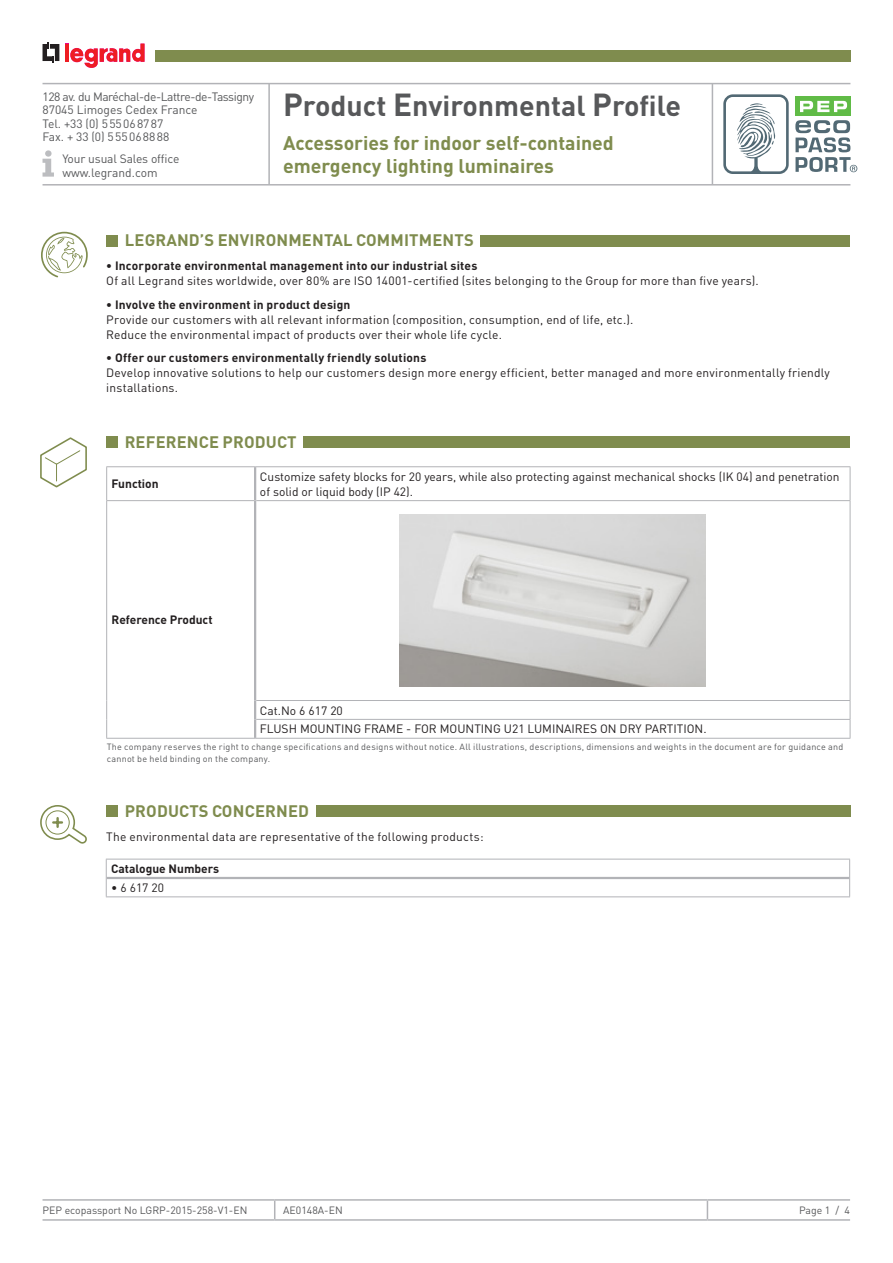
<style>
.page{position:relative;width:893px;height:1263px;background:#fff}
.page>*{position:absolute;margin:0;border:0;box-sizing:border-box;transform-origin:0 0}
.t1{font:700 28.5px "DIN Pro";color:#57585a}
.t2{font:700 19.5px/22.5px "DIN Pro";color:#7f8c4e}
.t3{font:700 16.5px "DIN Pro";letter-spacing:.01em;color:#7f8c4e}
.t4{font:12px/15px "DIN Pro";letter-spacing:.015em;color:#231f20}
.t5{font:700 12px "DIN Pro";letter-spacing:.015em;color:#231f20}
.t6{font:12px/13.5px "DIN Pro";letter-spacing:-.01em;color:#57585a}
.t7{font:10.5px "DIN Pro";color:#57585a}
.t8{font:9px/12px "DIN Pro";letter-spacing:.025em;color:#57585a}
.s1{font-size:31.5px}
</style>
<div class="page">
<hr style="left:43px;top:1199px;width:232px;height:2px;background:#b2b3b7">
<hr style="left:275px;top:1199px;width:432px;height:2px;background:#b2b3b7">
<svg style="left:274px;top:1201px;width:1px;height:18px"></svg>
<hr style="left:707px;top:1199px;width:143px;height:2px;background:#b2b3b7">
<svg style="left:707px;top:1201px;width:1px;height:18px"></svg>
<hr style="left:43px;top:1219px;width:232px;height:2px;background:#b2b3b7">
<hr style="left:275px;top:1219px;width:432px;height:2px;background:#b2b3b7">
<hr style="left:707px;top:1219px;width:143px;height:2px;background:#b2b3b7">
<div style="left:795px;top:97px;width:56px;height:19px;background:#60bb46"></div>
<svg style="left:800px;top:101px;width:47px;height:11px"></svg>
<svg style="left:723px;top:94px;width:66px;height:80px"></svg>
<svg style="left:795px;top:120px;width:62px;height:52px"></svg>
<svg style="left:43px;top:43px;width:16px;height:20px"></svg>
<hr style="left:65px;top:44px;width:4px;height:18px;background:#ee1d23">
<svg style="left:70px;top:44px;width:75px;height:24px"></svg>
<hr style="left:43px;top:83px;width:807px;height:1px;background:#b2b3b7">
<hr style="left:43px;top:184px;width:807px;height:2px;background:#b2b3b7">
<hr style="left:268px;top:84px;width:2px;height:100px;background:#b2b3b7">
<hr style="left:712px;top:84px;width:1px;height:100px;background:#b2b3b7">
<div style="left:155px;top:50px;width:695px;height:12px;background:#7f8c4e"></div>
<svg style="left:43px;top:150px;width:11px;height:27px"></svg>
<div style="left:106px;top:235px;width:12px;height:11px;background:#7f8c4e"></div>
<div style="left:480px;top:235px;width:370px;height:11px;background:#7f8c4e"></div>
<svg style="left:41px;top:232px;width:47px;height:45px"></svg>
<div style="left:106px;top:805px;width:12px;height:12px;background:#7f8c4e"></div>
<div style="left:316px;top:805px;width:534px;height:12px;background:#7f8c4e"></div>
<div style="left:106px;top:436px;width:12px;height:12px;background:#7f8c4e"></div>
<div style="left:303px;top:436px;width:547px;height:12px;background:#7f8c4e"></div>
<hr style="left:106px;top:466px;width:149px;height:1px;background:#b2b3b7">
<hr style="left:106px;top:467px;width:1px;height:33px;background:#b2b3b7">
<hr style="left:106px;top:500px;width:148px;height:1px;background:#b2b3b7">
<hr style="left:106px;top:501px;width:1px;height:199px;background:#b2b3b7">
<svg style="left:106px;top:700px;width:1px;height:38px"></svg>
<hr style="left:106px;top:738px;width:149px;height:1px;background:#b2b3b7">
<hr style="left:255px;top:738px;width:595px;height:1px;background:#b2b3b7">
<hr style="left:255px;top:466px;width:595px;height:1px;background:#b2b3b7">
<hr style="left:850px;top:467px;width:1px;height:33px;background:#b2b3b7">
<hr style="left:256px;top:500px;width:594px;height:1px;background:#b2b3b7">
<hr style="left:850px;top:501px;width:1px;height:199px;background:#b2b3b7">
<hr style="left:256px;top:700px;width:594px;height:1px;background:#b2b3b7">
<hr style="left:256px;top:719px;width:594px;height:1px;background:#b2b3b7">
<svg style="left:850px;top:701px;width:1px;height:37px"></svg>
<hr style="left:254px;top:467px;width:2px;height:34px;background:#b2b3b7">
<hr style="left:254px;top:501px;width:2px;height:199px;background:#b2b3b7">
<svg style="left:254px;top:700px;width:2px;height:38px"></svg>
<img style="left:400px;top:514px;width:306px;height:173px">
<hr style="left:106px;top:859px;width:744px;height:1px;background:#b2b3b7">
<svg style="left:849px;top:859px;width:1px;height:37px"></svg>
<hr style="left:106px;top:896px;width:744px;height:1px;background:#b2b3b7">
<hr style="left:107px;top:877px;width:742px;height:2px;background:#b2b3b7">
<svg style="left:106px;top:859px;width:1px;height:37px"></svg>
<svg style="left:40px;top:437px;width:47px;height:50px"></svg>
<svg style="left:40px;top:805px;width:47px;height:39px"></svg>
<p class="t6" style="left:43px;top:89px;width:213px">128 av. du Maréchal-de-Lattre-de-Tassigny<br>87045 Limoges Cedex France<br>Tel. +33 (0) 555068787<br>Fax. + 33 (0) 555068888</p>
<p class="t6" style="left:62px;top:152px;width:118px">Your usual Sales office www.legrand.com</p>
<h1 class="t1" style="left:283px;top:86px;width:399px"><span class="s1">P</span>roduct <span class="s1">E</span>nvironmental <span class="s1">P</span>rofile</h1>
<h2 class="t2" style="left:283px;top:131px;width:332px">Accessories for indoor self-contained emergency lighting luminaires</h2>
<h3 class="t3" style="left:125px;top:229px;width:350px">LEGRAND’S ENVIRONMENTAL COMMITMENTS</h3>
<p class="t5" style="left:106px;top:257px;width:373px">• Incorporate environmental management into our industrial sites</p>
<p class="t4" style="left:106px;top:273px;width:654px">Of all Legrand sites worldwide, over 80% are ISO 14001-certified (sites belonging to the Group for more than five years).</p>
<p class="t5" style="left:106px;top:296px;width:246px">• Involve the environment in product design</p>
<p class="t4" style="left:106px;top:311px;width:529px">Provide our customers with all relevant information (composition, consumption, end of life, etc.).<br>Reduce the environmental impact of products over their whole life cycle.</p>
<p class="t5" style="left:106px;top:349px;width:322px">• Offer our customers environmentally friendly solutions</p>
<p class="t4" style="left:106px;top:365px;width:725px">Develop innovative solutions to help our customers design more energy efficient, better managed and more environmentally friendly installations.</p>
<h3 class="t3" style="left:125px;top:431px;width:173px">REFERENCE PRODUCT</h3>
<p class="t5" style="left:112px;top:476px;width:49px">Function</p>
<p class="t4" style="left:260px;top:468px;width:581px">Customize safety blocks for 20 years, while also protecting against mechanical shocks (IK 04) and penetration of solid or liquid body (IP 42).</p>
<p class="t5" style="left:112px;top:611px;width:103px">Reference Product</p>
<p class="t4" style="left:260px;top:700px;width:448px;line-height:18.9px">Cat.No 6 617 20<br>FLUSH MOUNTING FRAME - FOR MOUNTING U21 LUMINAIRES ON DRY PARTITION.</p>
<p class="t8" style="left:107px;top:740px;width:738px">The company reserves the right to change specifications and designs without notice. All illustrations, descriptions, dimensions and weights in the document are for guidance and cannot be held binding on the company.</p>
<h3 class="t3" style="left:125px;top:800px;width:186px">PRODUCTS CONCERNED</h3>
<p class="t4" style="left:106px;top:828px;width:379px">The environmental data are representative of the following products:</p>
<p class="t5" style="left:111px;top:861px;width:110px">Catalogue Numbers</p>
<p class="t4" style="left:111px;top:880px;width:54px">• 6 617 20</p>
<p class="t7" style="left:43px;top:1203px;width:206px">PEP ecopassport No LGRP-2015-258-V1-EN</p>
<p class="t7" style="left:283px;top:1203px;width:61px">AE0148A-EN</p>
<p class="t7" style="left:799px;top:1203px;width:53px">Page 1 / 4</p>
</div>
